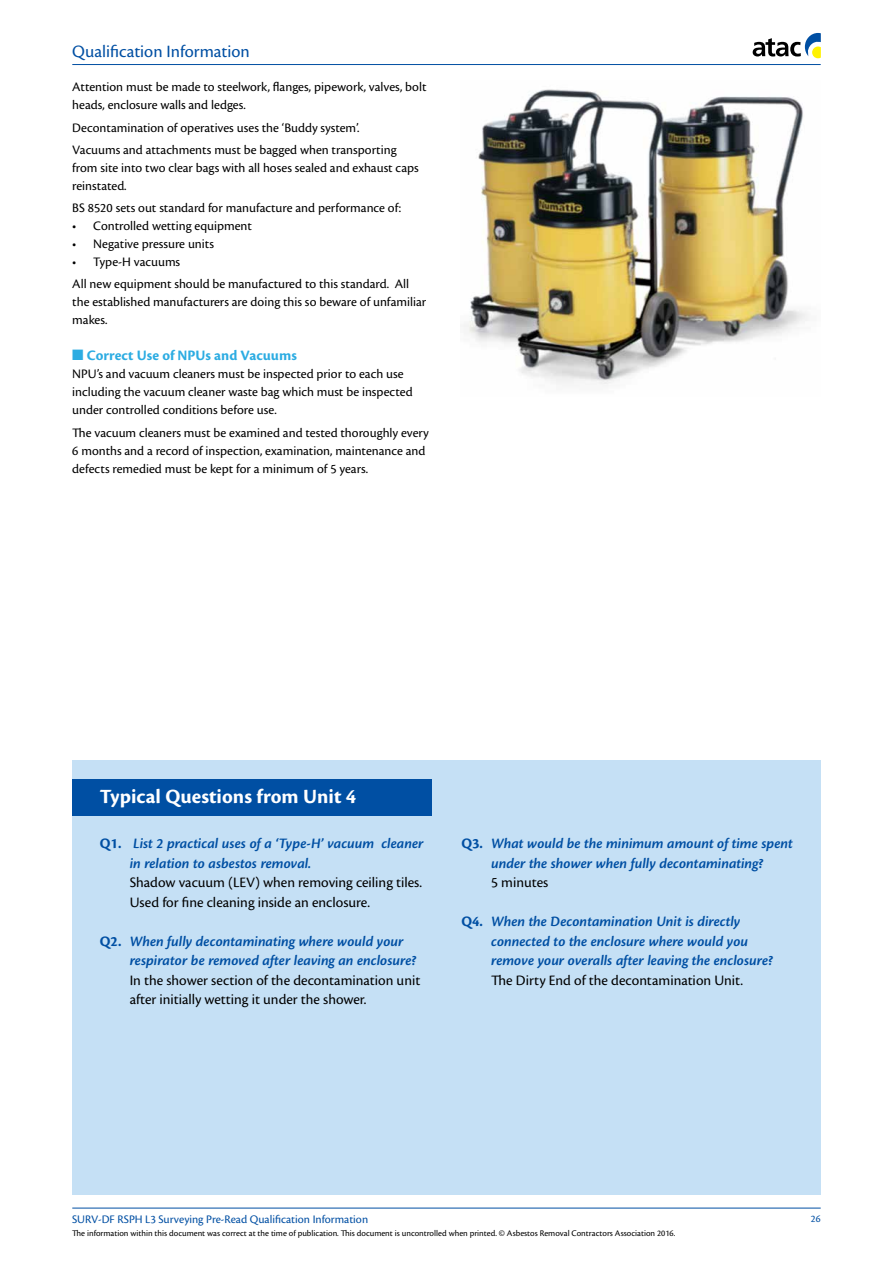
<style>
.page{position:relative;width:893px;height:1263px;background:#fff}
.page>*{position:absolute;margin:0;border:0;box-sizing:border-box;transform-origin:0 0}
.t1{font:700 21px "Cronos Pro";letter-spacing:.005em;color:#fff}
.t2{font:18px "Cronos Pro";color:#004fa3}
.t3{font:italic 600 15px/19.5px "Cronos Pro";color:#004fa3}
.t4{font:15px/19.5px "Cronos Pro";color:#000}
.t5{font:700 15px "Cronos Pro";color:#2cace2}
.t6{font:13.5px/18px "Cronos Pro";color:#000}
.t7{font:12px "Cronos Pro";color:#004fa3}
.t8{font:10.5px "Cronos Pro";color:#004fa3}
.t9{font:9px "Cronos Pro";color:#000}
.s1{font-weight:700;font-style:normal}
</style>
<div class="page">
<hr style="left:72px;top:64px;width:749px;height:1px;background:#004fa3">
<hr style="left:72px;top:1208px;width:749px;height:1px;background:#004fa3">
<svg style="left:753px;top:33px;width:68px;height:25px"></svg>
<div style="left:72px;top:761px;width:749px;height:434px;background:#c5e0f5"></div>
<div style="left:72px;top:779px;width:360px;height:37px;background:#004fa3"></div>
<img style="left:463px;top:89px;width:345px;height:296px">
<h2 class="t2" style="left:72px;top:41px;width:179px">Qualification Information</h2>
<p class="t6" style="left:72px;top:78px;width:356px">Attention must be made to steelwork, flanges, pipework, valves, bolt heads, enclosure walls and ledges.</p>
<p class="t6" style="left:72px;top:116px;width:326px;line-height:22.2px">Decontamination of operatives uses the ‘Buddy system’.<br>Vacuums and attachments must be bagged when transporting</p>
<p class="t6" style="left:72px;top:159px;width:348px">from site into two clear bags with all hoses sealed and exhaust caps reinstated.</p>
<p class="t6" style="left:72px;top:199px;width:330px">BS 8520 sets out standard for manufacture and performance of:</p>
<p class="t6" style="left:72px;top:217px;width:181px">• Controlled wetting equipment</p>
<p class="t6" style="left:72px;top:235px;width:143px">• Negative pressure units</p>
<p class="t6" style="left:72px;top:251px;width:338px;line-height:22.2px">• Type-H vacuums<br>All new equipment should be manufactured to this standard. All</p>
<p class="t6" style="left:72px;top:293px;width:355px">the established manufacturers are doing this so beware of unfamiliar makes.</p>
<p class="t5" style="left:72px;top:347px;width:226px">■ Correct Use of NPUs and Vacuums</p>
<p class="t6" style="left:72px;top:365px;width:342px">NPU’s and vacuum cleaners must be inspected prior to each use including the vacuum cleaner waste bag which must be inspected under controlled conditions before use.</p>
<p class="t6" style="left:72px;top:423px;width:358px">The vacuum cleaners must be examined and tested thoroughly every<br>6 months and a record of inspection, examination, maintenance and defects remedied must be kept for a minimum of 5 years.</p>
<h1 class="t1" style="left:100px;top:785px;width:258px">Typical Questions from Unit 4</h1>
<p class="t3" style="left:130px;top:834px;width:295px;text-indent:-30px"><span class="s1">Q1.</span> List 2 practical uses of a ‘Type-H’ vacuum cleaner in relation to asbestos removal.</p>
<p class="t4" style="left:130px;top:873px;width:294px">Shadow vacuum (LEV) when removing ceiling tiles.<br>Used for fine cleaning inside an enclosure.</p>
<p class="t3" style="left:130px;top:931px;width:288px;text-indent:-30px"><span class="s1">Q2.</span> When fully decontaminating where would your respirator be removed after leaving an enclosure?</p>
<p class="t4" style="left:130px;top:970px;width:292px">In the shower section of the decontamination unit after initially wetting it under the shower.</p>
<p class="t3" style="left:461px;top:834px;width:333px;text-align:center"><span class="s1">Q3.</span> What would be the minimum amount of time spent under the shower when fully decontaminating?</p>
<p class="t4" style="left:491px;top:873px;width:59px">5 minutes</p>
<p class="t3" style="left:491px;top:912px;width:283px;text-indent:-30px"><span class="s1">Q4.</span> When the Decontamination Unit is directly connected to the enclosure where would you remove your overalls after leaving the enclosure?</p>
<p class="t4" style="left:491px;top:970px;width:253px">The Dirty End of the decontamination Unit.</p>
<p class="t7" style="left:72px;top:1213px;width:297px">SURV-DF RSPH L3 Surveying Pre-Read Qualification Information</p>
<p class="t9" style="left:72px;top:1228px;width:605px">The information within this document was correct at the time of publication. This document is uncontrolled when printed. © Asbestos Removal Contractors Association 2016.</p>
<p class="t8" style="left:811px;top:1213px;width:11px">26</p>
</div>
